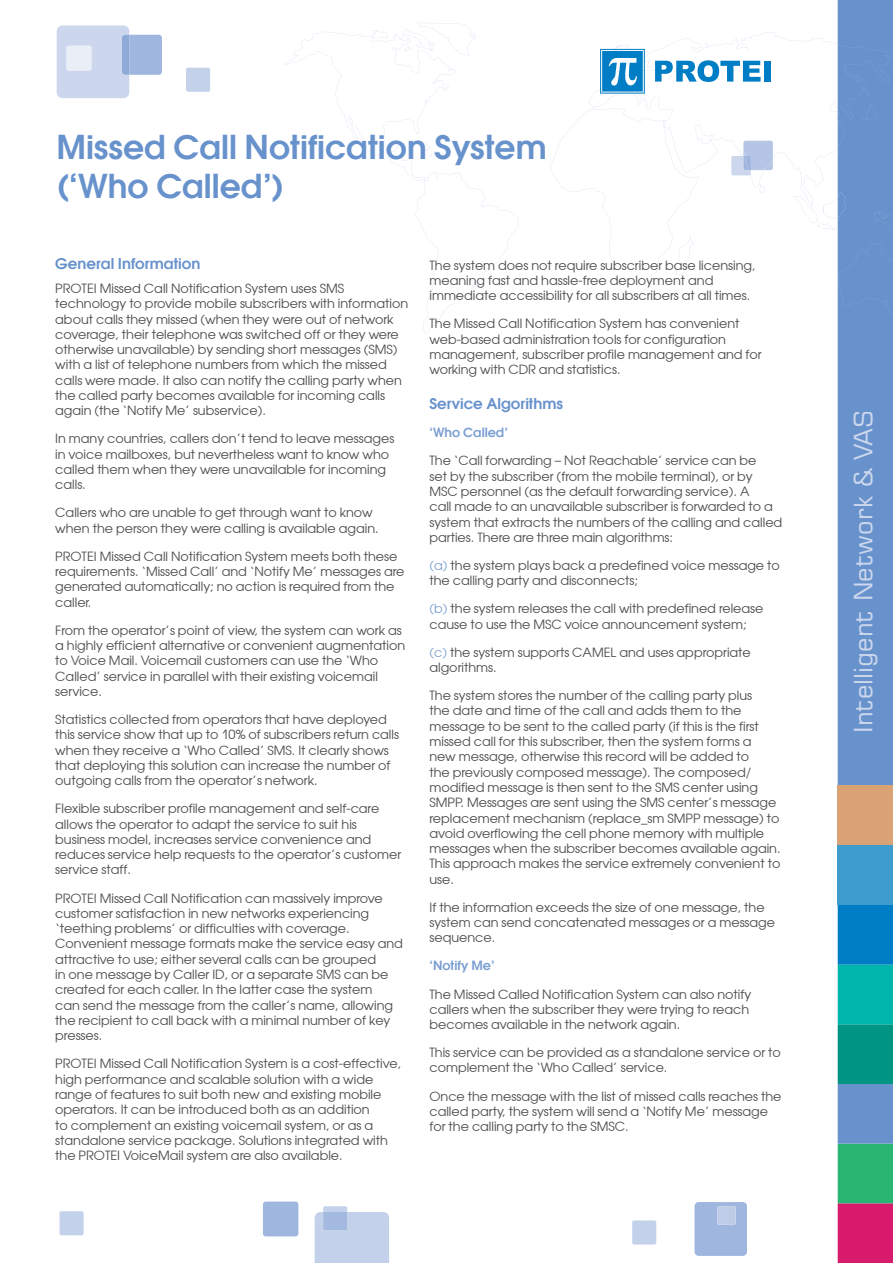
<style>
.page{position:relative;width:893px;height:1263px;background:#fff}
.page>*{position:absolute;margin:0;border:0;box-sizing:border-box;transform-origin:0 0}
.t1{font:600 33px/39.6px "Avant Garde Gothic C";color:#6892cc}
.t2{font:25.5px "Square 721 BT";color:#ccd7ed}
.t3{font:600 15px "Avant Garde Gothic C";color:#6892cc}
.t4{font:12.75px/15.3px "Avant Garde Gothic C";color:#4b4c4d}
.t5{font:600 12.75px "Avant Garde Gothic C";color:#7c9fd2}
.s1{color:#7c9fd2}
</style>
<div class="page">
<div style="left:838px;top:0;width:55px;height:788px;background:#6892cc"></div>
<svg style="left:284px;top:23px;width:235px;height:312px"></svg>
<div style="left:838px;top:1203px;width:55px;height:60px;background:#d71a6c"></div>
<div style="left:838px;top:1143px;width:55px;height:60px;background:#2bb572"></div>
<div style="left:838px;top:1084px;width:55px;height:59px;background:#6892cc"></div>
<div style="left:838px;top:1024px;width:55px;height:60px;background:#009583"></div>
<div style="left:838px;top:965px;width:55px;height:59px;background:#00b5ac"></div>
<div style="left:838px;top:905px;width:55px;height:60px;background:#007ec5"></div>
<div style="left:838px;top:845px;width:55px;height:60px;background:#3d9bce"></div>
<div style="left:838px;top:786px;width:55px;height:59px;background:#d9a375"></div>
<svg style="left:57px;top:26px;width:105px;height:72px;background:#c9d5ec"></svg>
<div style="left:67px;top:46px;width:24px;height:24px;background:#e9eef7;border-radius:2px"></div>
<div style="left:263px;top:1201px;width:35px;height:35px;background:#9fb6de;border-radius:3px"></div>
<svg style="left:315px;top:1206px;width:74px;height:57px;background:#c5d2ea"></svg>
<div style="left:694px;top:1202px;width:53px;height:54px;background:#9fb6de"></div>
<div style="left:60px;top:1211px;width:24px;height:24px;background:#c4d1ea;border-radius:2px"></div>
<div style="left:717px;top:1206px;width:19px;height:19px;background:#becce7"></div>
<div style="left:632px;top:1220px;width:24px;height:24px;background:#c4d1ea;border-radius:2px"></div>
<div style="left:186px;top:68px;width:24px;height:24px;background:#c4d1ea;border-radius:2px"></div>
<svg style="left:550px;top:32px;width:342px;height:281px"></svg>
<h1 class="t1" style="left:56px;top:126px;width:492px">Missed Call Notification System (‘Who Called’)</h1>
<p class="t3" style="left:55px;top:254px;width:147px">General Information</p>
<p class="t4" style="left:55px;top:281px;width:354px">PROTEI Missed Call Notification System uses SMS technology to provide mobile subscribers with information about calls they missed (when they were out of network coverage, their telephone was switched off or they were otherwise unavailable) by sending short messages (SMS) with a list of telephone numbers from which the missed calls were made. It also can notify the calling party when the called party becomes available for incoming calls again (the ‘Notify Me’ subservice).</p>
<p class="t4" style="left:55px;top:431px;width:341px">In many countries, callers don’t tend to leave messages in voice mailboxes, but nevertheless want to know who called them when they were unavailable for incoming calls.</p>
<p class="t4" style="left:55px;top:505px;width:325px">Callers who are unable to get through want to know when the person they were calling is available again.</p>
<p class="t4" style="left:55px;top:548px;width:351px">PROTEI Missed Call Notification System meets both these requirements. ‘Missed Call’ and ‘Notify Me’ messages are generated automatically; no action is required from the caller.</p>
<p class="t4" style="left:55px;top:622px;width:351px">From the operator’s point of view, the system can work as a highly efficient alternative or convenient augmentation to Voice Mail. Voicemail customers can use the ‘Who Called’ service in parallel with their existing voicemail service.</p>
<p class="t4" style="left:55px;top:712px;width:345px">Statistics collected from operators that have deployed this service show that up to 10% of subscribers return calls when they receive a ‘Who Called’ SMS. It clearly shows that deploying this solution can increase the number of outgoing calls from the operator’s network.</p>
<p class="t4" style="left:55px;top:801px;width:347px">Flexible subscriber profile management and self-care allows the operator to adapt the service to suit his business model, increases service convenience and reduces service help requests to the operator’s customer service staff.</p>
<p class="t4" style="left:55px;top:890px;width:349px">PROTEI Missed Call Notification can massively improve customer satisfaction in new networks experiencing ‘teething problems’ or difficulties with coverage.<br>Convenient message formats make the service easy and attractive to use; either several calls can be grouped<br>in one message by Caller ID, or a separate SMS can be created for each caller. In the latter case the system<br>can send the message from the caller’s name, allowing the recipient to call back with a minimal number of key presses.</p>
<p class="t4" style="left:55px;top:1056px;width:347px">PROTEI Missed Call Notification System is a cost-effective, high performance and scalable solution with a wide range of features to suit both new and existing mobile operators. It can be introduced both as an addition<br>to complement an existing voicemail system, or as a standalone service package. Solutions integrated with the PROTEI VoiceMail system are also available.</p>
<p class="t4" style="left:429px;top:257px;width:328px">The system does not require subscriber base licensing, meaning fast and hassle-free deployment and immediate accessibility for all subscribers at all times.</p>
<p class="t4" style="left:429px;top:316px;width:334px">The Missed Call Notification System has convenient web-based administration tools for configuration management, subscriber profile management and for working with CDR and statistics.</p>
<p class="t3" style="left:429px;top:395px;width:135px">Service Algorithms</p>
<p class="t5" style="left:429px;top:425px;width:80px">‘Who Called’</p>
<p class="t4" style="left:429px;top:453px;width:354px">The ‘Call forwarding – Not Reachable’ service can be<br>set by the subscriber (from the mobile terminal), or by MSC personnel (as the default forwarding service). A<br>call made to an unavailable subscriber is forwarded to a system that extracts the numbers of the calling and called parties. There are three main algorithms:</p>
<p class="t4" style="left:429px;top:558px;width:352px"><span class="s1">(a)</span> the system plays back a predefined voice message to the calling party and disconnects;</p>
<p class="t4" style="left:429px;top:601px;width:336px"><span class="s1">(b)</span> the system releases the call with predefined release cause to use the MSC voice announcement system;</p>
<p class="t4" style="left:429px;top:644px;width:323px"><span class="s1">(c)</span> the system supports CAMEL and uses appropriate algorithms.</p>
<p class="t4" style="left:429px;top:688px;width:353px">The system stores the number of the calling party plus<br>the date and time of the call and adds them to the message to be sent to the called party (if this is the first missed call for this subscriber, then the system forms a new message, otherwise this record will be added to<br>the previously composed message). The composed/ modified message is then sent to the SMS center using SMPP. Messages are sent using the SMS center’s message replacement mechanism (replace_sm SMPP message) to avoid overflowing the cell phone memory with multiple messages when the subscriber becomes available again.<br>This approach makes the service extremely convenient to use.</p>
<p class="t4" style="left:429px;top:899px;width:347px">If the information exceeds the size of one message, the system can send concatenated messages or a message sequence.</p>
<p class="t5" style="left:429px;top:958px;width:67px">‘Notify Me’</p>
<p class="t4" style="left:429px;top:986px;width:323px">The Missed Called Notification System can also notify callers when the subscriber they were trying to reach becomes available in the network again.</p>
<p class="t4" style="left:429px;top:1045px;width:353px">This service can be provided as a standalone service or to complement the ‘Who Called’ service.</p>
<p class="t4" style="left:429px;top:1088px;width:354px">Once the message with the list of missed calls reaches the called party, the system will send a ‘Notify Me’ message for the calling party to the SMSC.</p>
<h2 class="t2" style="left:847px;top:733px;width:324px;rotate:-90deg">Intelligent Network &amp; VAS</h2>
</div>
